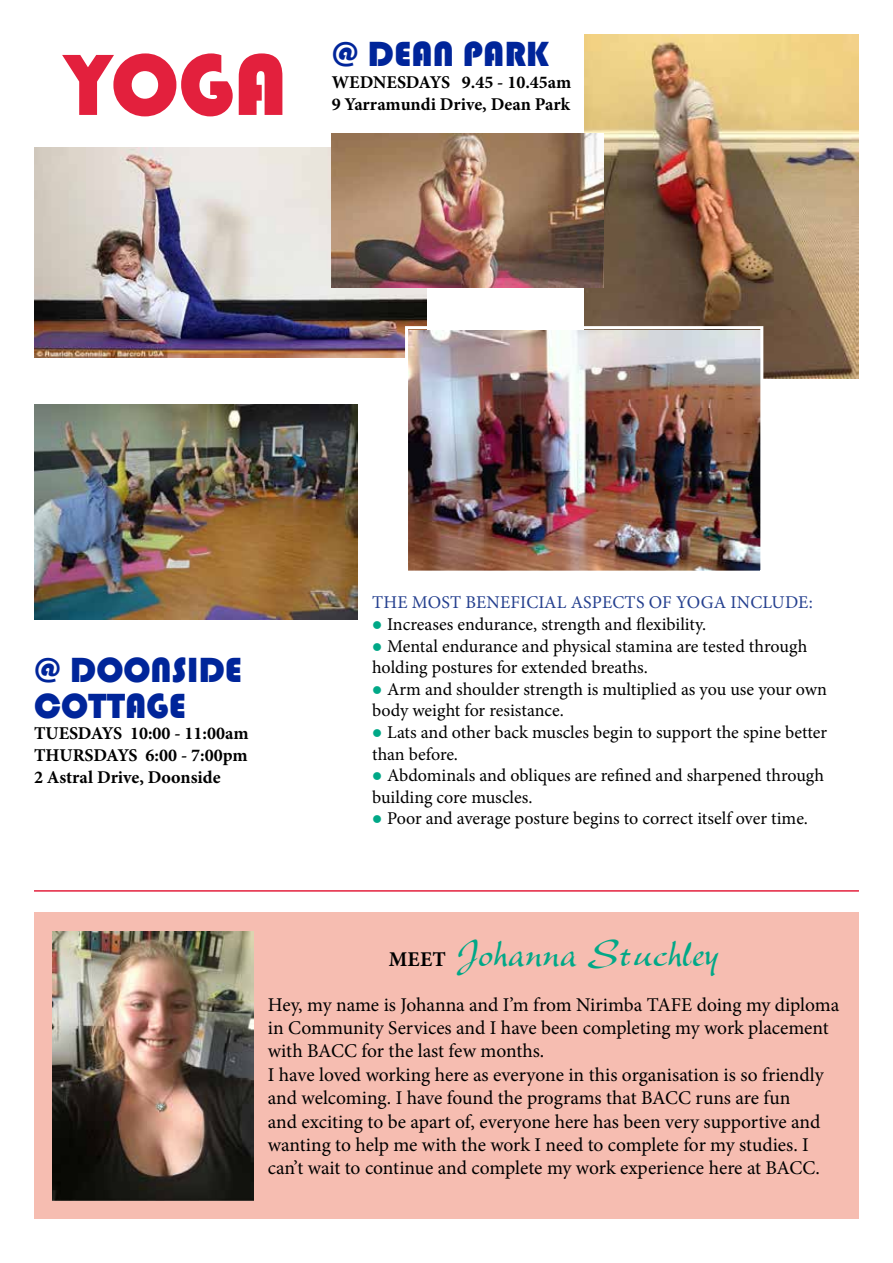
<style>
.page{position:relative;width:893px;height:1263px;background:#fff}
.page>*{position:absolute;margin:0;border:0;box-sizing:border-box;transform-origin:0 0}
.t1{font:90px "Bauhaus 93";color:#e3203d}
.t2{font:40.5px "New Berolina";color:#00a887}
.t3{font:36px/36px "Bauhaus 93";color:#00259a}
.t4{font:19.5px/23.4px "Minion Pro";letter-spacing:-.005em;color:#000}
.t5{font:18px/21.6px "Minion Pro";color:#000}
.t6{font:700 18px/21.6px "Minion Pro";color:#000}
.t7{font:18px "Minion Pro";letter-spacing:.01em;color:#25408f}
.s1{color:#00a887}
.s2{font-family:"Minion Pro";font-weight:700;font-size:21px;color:#000}
</style>
<div class="page">
<div style="left:34px;top:912px;width:825px;height:306px;background:#f6bdb1"></div>
<img style="left:34px;top:147px;width:392px;height:210px">
<img style="left:584px;top:34px;width:275px;height:345px">
<img style="left:34px;top:404px;width:323px;height:215px">
<img style="left:409px;top:330px;width:350px;height:240px">
<div style="left:405px;top:326px;width:358px;height:248px;border:3px solid #fff"></div>
<img style="left:332px;top:133px;width:271px;height:154px">
<hr style="left:34px;top:890px;width:825px;height:2px;background:#e3203d">
<img style="left:52px;top:931px;width:202px;height:269px">
<h1 class="t1" style="left:66px;top:34px;width:223px">YOGA</h1>
<h3 class="t3" style="left:332px;top:37px;width:219px">@ DEAN PARK</h3>
<p class="t6" style="left:332px;top:71px;width:241px">WEDNESDAYS 9.45 - 10.45am<br>9 Yarramundi Drive, Dean Park</p>
<h3 class="t3" style="left:34px;top:652px;width:210px">@ DOONSIDE<br>COTTAGE</h3>
<p class="t6" style="left:34px;top:723px;width:216px;text-align:justify">TUESDAYS 10:00 - 11:00am THURSDAYS 6:00 - 7:00pm 2 Astral Drive, Doonside</p>
<p class="t7" style="left:372px;top:591px;width:442px">The most beneficial aspects of yoga include:</p>
<p class="t5" style="left:372px;top:614px;width:336px"><span class="s1">●</span> Increases endurance, strength and flexibility.</p>
<p class="t5" style="left:372px;top:635px;width:437px"><span class="s1">●</span> Mental endurance and physical stamina are tested through holding postures for extended breaths.</p>
<p class="t5" style="left:372px;top:678px;width:456px"><span class="s1">●</span> Arm and shoulder strength is multiplied as you use your own body weight for resistance.</p>
<p class="t5" style="left:372px;top:722px;width:456px"><span class="s1">●</span> Lats and other back muscles begin to support the spine better than before.</p>
<p class="t5" style="left:372px;top:765px;width:454px"><span class="s1">●</span> Abdominals and obliques are refined and sharpened through building core muscles.</p>
<p class="t5" style="left:372px;top:808px;width:437px"><span class="s1">●</span> Poor and average posture begins to correct itself over time.</p>
<h2 class="t2" style="left:389px;top:928px;width:332px"><span class="s2">Meet</span> Johanna Stuchley</h2>
<p class="t4" style="left:268px;top:993px;width:402px">Hey, my name is Johanna and I’m from Nirimba TAFE</p>
<p class="t4" style="left:268px;top:993px;width:573px;text-indent:429px">doing my diploma in Community Services and I have been completing my work placement with BACC</p>
<p class="t4" style="left:268px;top:1039px;width:558px;text-indent:94px">for the last few months.<br>I have loved working here as everyone in this organisation is so friendly and welcoming. I have found the programs that BACC</p>
<p class="t4" style="left:268px;top:1086px;width:554px;text-indent:428px">runs are fun and exciting to be apart of, everyone here has been very supportive and wanting to help me with the work I need to complete for my studies. I can’t wait to continue and complete my work experience here at BACC</p>
<p class="t4" style="left:816px;top:1156px;width:6px">.</p>
</div>
